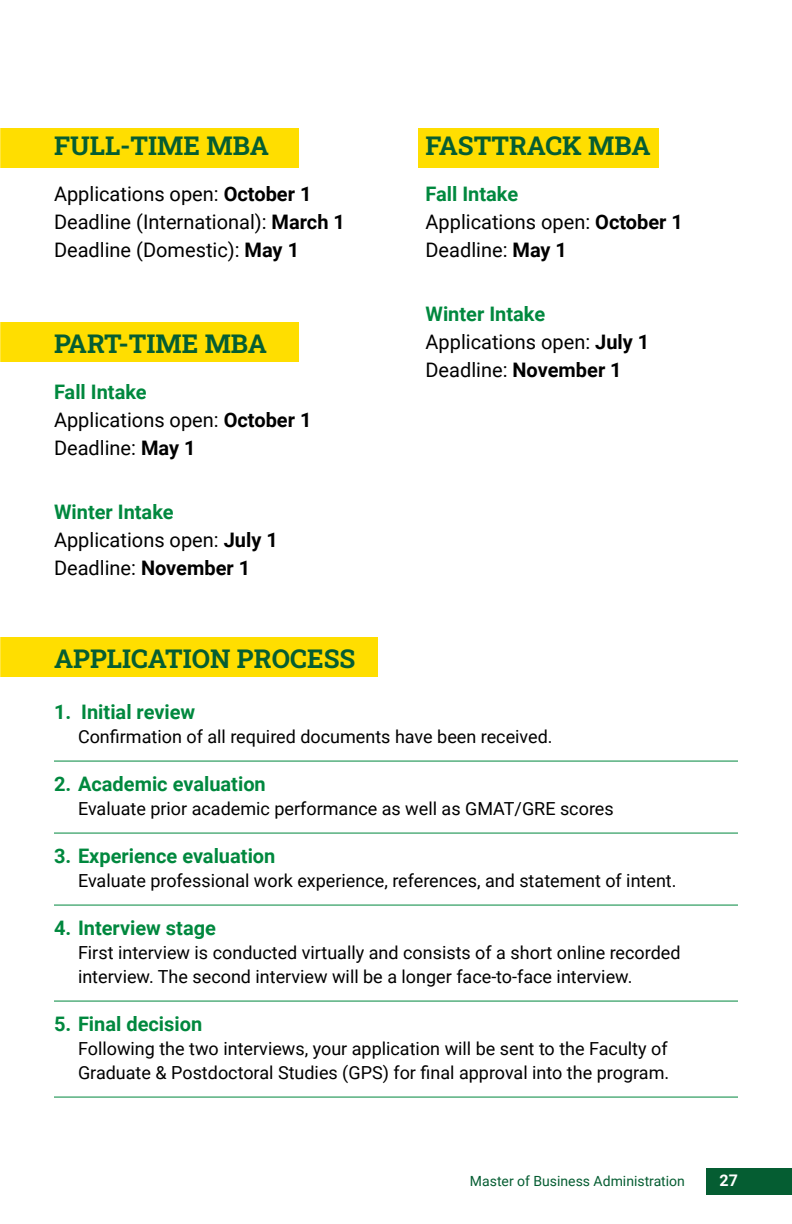
<style>
.page{position:relative;width:792px;height:1224px;background:#fff}
.page>*{position:absolute;margin:0;border:0;box-sizing:border-box;transform-origin:0 0}
.t1{font:700 26px "Roboto Slab";color:#055d32}
.t2{font:20px/28px "Roboto";color:#000}
.t3{font:700 20px "Roboto";color:#00883e}
.t4{font:18px/24px "Roboto";color:#000}
.t5{font:700 16px "Roboto";color:#fff}
.t6{font:14px "Roboto";color:#055d32}
.s1{font-weight:700}
.s2{font-weight:700;color:#00883e}
</style>
<div class="page">
<div style="left:706px;top:1168px;width:86px;height:27px;background:#055d32"></div>
<div style="left:0;top:322px;width:299px;height:40px;background:#ffde00"></div>
<div style="left:0;top:638px;width:377px;height:39px;background:#ffde00"></div>
<div style="left:418px;top:128px;width:241px;height:40px;background:#ffde00"></div>
<div style="left:0;top:128px;width:299px;height:40px;background:#ffde00"></div>
<img style="left:0;top:54px;width:1px;height:1080px">
<hr style="left:54px;top:761px;width:684px;height:1px;background:#00883e">
<hr style="left:54px;top:833px;width:684px;height:1px;background:#00883e">
<hr style="left:54px;top:905px;width:684px;height:1px;background:#00883e">
<hr style="left:54px;top:1001px;width:684px;height:1px;background:#00883e">
<hr style="left:54px;top:1097px;width:684px;height:1px;background:#00883e">
<hr style="left:0;top:1071px;width:1px;height:63px;background:#fff">
<h1 class="t1" style="left:54px;top:128px;width:217px">FULL-TIME MBA</h1>
<p class="t2" style="left:54px;top:179px;width:293px">Applications open: <span class="s1">October 1<br></span>Deadline (International): <span class="s1">March 1<br></span>Deadline (Domestic): <span class="s1">May 1</span></p>
<h1 class="t1" style="left:54px;top:326px;width:215px">PART-TIME MBA</h1>
<p class="t2" style="left:54px;top:377px;width:259px"><span class="s2">Fall Intake<br></span>Applications open: <span class="s1">October 1<br></span>Deadline: <span class="s1">May 1</span></p>
<p class="t2" style="left:54px;top:497px;width:225px"><span class="s2">Winter Intake<br></span>Applications open: <span class="s1">July 1<br></span>Deadline: <span class="s1">November 1</span></p>
<h1 class="t1" style="left:426px;top:128px;width:227px">FASTTRACK MBA</h1>
<p class="t2" style="left:426px;top:179px;width:259px"><span class="s2">Fall Intake<br></span>Applications open: <span class="s1">October 1<br></span>Deadline: <span class="s1">May 1</span></p>
<p class="t2" style="left:426px;top:299px;width:225px"><span class="s2">Winter Intake<br></span>Applications open: <span class="s1">July 1<br></span>Deadline: <span class="s1">November 1</span></p>
<h1 class="t1" style="left:54px;top:640px;width:303px">APPLICATION PROCESS</h1>
<p class="t3" style="left:54px;top:697px;width:143px">1. Initial review</p>
<p class="t4" style="left:78px;top:724px;width:476px">Confirmation of all required documents have been received.</p>
<p class="t3" style="left:54px;top:769px;width:213px">2. Academic evaluation</p>
<p class="t4" style="left:78px;top:796px;width:537px">Evaluate prior academic performance as well as GMAT/GRE scores</p>
<p class="t3" style="left:54px;top:841px;width:223px">3. Experience evaluation</p>
<p class="t4" style="left:78px;top:868px;width:600px">Evaluate professional work experience, references, and statement of intent.</p>
<p class="t3" style="left:54px;top:913px;width:163px">4. Interview stage</p>
<p class="t4" style="left:78px;top:940px;width:604px">First interview is conducted virtually and consists of a short online recorded interview. The second interview will be a longer face-to-face interview.</p>
<p class="t3" style="left:54px;top:1009px;width:150px">5. Final decision</p>
<p class="t4" style="left:78px;top:1036px;width:593px">Following the two interviews, your application will be sent to the Faculty of<br>Graduate &amp; Postdoctoral Studies (GPS) for final approval into the program.</p>
<p class="t6" style="left:470px;top:1171px;width:217px">Master of Business Administration</p>
<p class="t5" style="left:720px;top:1169px;width:20px">27</p>
</div>
